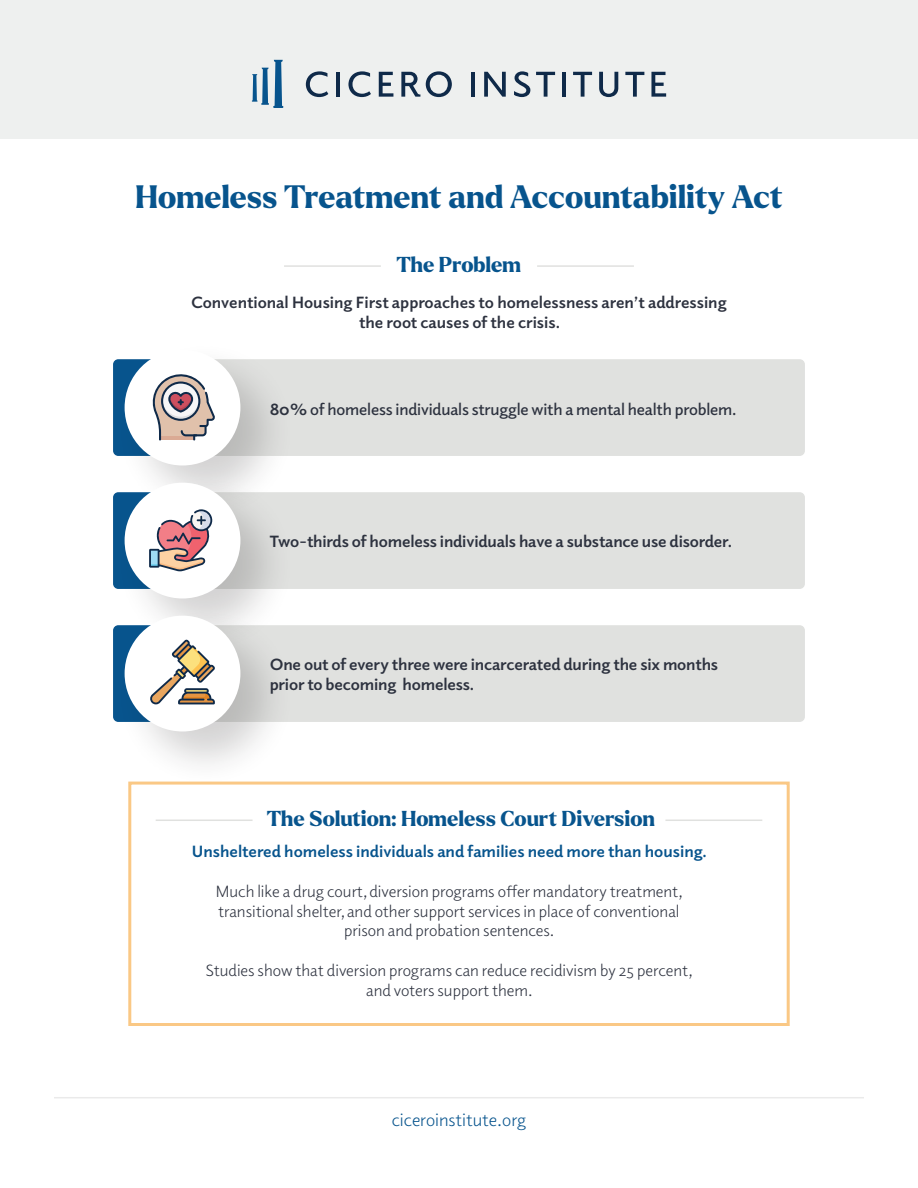
<style>
.page{position:relative;width:918px;height:1188px;background:#fff}
.page>*{position:absolute;margin:0;border:0;box-sizing:border-box;transform-origin:0 0}
.t1{font:800 31.5px "Larken";color:#07548d}
.t2{font:800 21px "Larken";color:#07548d}
.t3{font:18px "Elido";color:#07548d}
.t4{font:16.5px/19.8px "Elido";color:#2d323f;text-align:center}
.t5{font:700 16.5px/19.8px "Elido";letter-spacing:-.01em;color:#2d323f;text-align:center}
.t6{font:700 16.5px "Elido";color:#07548d}
.t7{font:600 16.5px "Elido";letter-spacing:-.01em;color:#2d323f}
.s1{font-weight:700}
</style>
<div class="page">
<div style="left:0;top:0;width:918px;height:138px;background:#eef0ef"></div>
<svg style="left:252px;top:60px;width:31px;height:48px"></svg>
<svg style="left:306px;top:71px;width:22px;height:26px"></svg>
<hr style="left:336px;top:72px;width:4px;height:25px;background:#0f2a49">
<svg style="left:348px;top:71px;width:23px;height:26px"></svg>
<svg style="left:379px;top:72px;width:14px;height:25px"></svg>
<svg style="left:401px;top:72px;width:19px;height:25px"></svg>
<svg style="left:426px;top:71px;width:26px;height:26px"></svg>
<hr style="left:471px;top:72px;width:4px;height:25px;background:#0f2a49">
<svg style="left:484px;top:72px;width:22px;height:25px"></svg>
<svg style="left:514px;top:71px;width:16px;height:26px"></svg>
<svg style="left:536px;top:72px;width:19px;height:25px"></svg>
<hr style="left:562px;top:72px;width:4px;height:25px;background:#0f2a49">
<svg style="left:573px;top:72px;width:19px;height:25px"></svg>
<svg style="left:599px;top:72px;width:19px;height:25px"></svg>
<svg style="left:625px;top:72px;width:19px;height:25px"></svg>
<svg style="left:651px;top:72px;width:15px;height:25px"></svg>
<hr style="left:537px;top:265px;width:97px;height:2px;background:#e0e1df">
<hr style="left:284px;top:265px;width:97px;height:2px;background:#e0e1df">
<hr style="left:54px;top:1097px;width:810px;height:1px;background:#eaeaea">
<div style="left:296px;top:359px;width:509px;height:97px;background:#e0e1df"></div>
<div style="left:296px;top:492px;width:509px;height:97px;background:#e0e1df"></div>
<div style="left:296px;top:625px;width:509px;height:97px;background:#e0e1df"></div>
<div style="left:115px;top:340px;width:181px;height:181px;background:#231f20;opacity:.2"></div>
<div style="left:125px;top:350px;width:115px;height:116px;background:#fff;border-radius:50%"></div>
<div style="left:115px;top:473px;width:181px;height:181px;background:#231f20;opacity:.2"></div>
<div style="left:125px;top:483px;width:115px;height:115px;background:#fff;border-radius:50%"></div>
<div style="left:115px;top:606px;width:181px;height:181px;background:#231f20;opacity:.2"></div>
<div style="left:125px;top:616px;width:115px;height:115px;background:#fff;border-radius:50%"></div>
<div style="left:128px;top:782px;width:662px;height:244px;border:3px solid #fac885"></div>
<hr style="left:665px;top:820px;width:97px;height:1px;background:#e0e1df">
<hr style="left:156px;top:820px;width:97px;height:1px;background:#e0e1df">
<svg style="left:113px;top:492px;width:99px;height:97px"></svg>
<svg style="left:113px;top:359px;width:102px;height:97px"></svg>
<svg style="left:113px;top:625px;width:107px;height:97px"></svg>
<p class="t1" style="left:135px;top:177px;width:649px">Homeless Treatment and Accountability Act</p>
<p class="t2" style="left:397px;top:251px;width:126px">The Problem</p>
<p class="t5" style="left:191px;top:292px;width:537px">Conventional Housing First approaches to homelessness aren’t addressing the root causes of the crisis.</p>
<p class="t7" style="left:270px;top:399px;width:468px"><span class="s1">80%</span> of homeless individuals struggle with a mental health problem.</p>
<p class="t5" style="left:270px;top:531px;width:464px">Two-thirds of homeless individuals have a substance use disorder.</p>
<p class="t5" style="left:270px;top:654px;width:450px;text-align:left">One out of every three were incarcerated during the six months prior to becoming homeless.</p>
<p class="t2" style="left:267px;top:805px;width:389px">The Solution: Homeless Court Diversion</p>
<p class="t6" style="left:192px;top:840px;width:516px">Unsheltered homeless individuals and families need more than housing.</p>
<p class="t4" style="left:216px;top:881px;width:469px">Much like a drug court, diversion programs offer mandatory treatment, transitional shelter, and other support services in place of conventional prison and probation sentences.</p>
<p class="t4" style="left:206px;top:960px;width:489px">Studies show that diversion programs can reduce recidivism by 25 percent, and voters support them.</p>
<p class="t3" style="left:392px;top:1108px;width:136px">ciceroinstitute.org</p>
</div>
